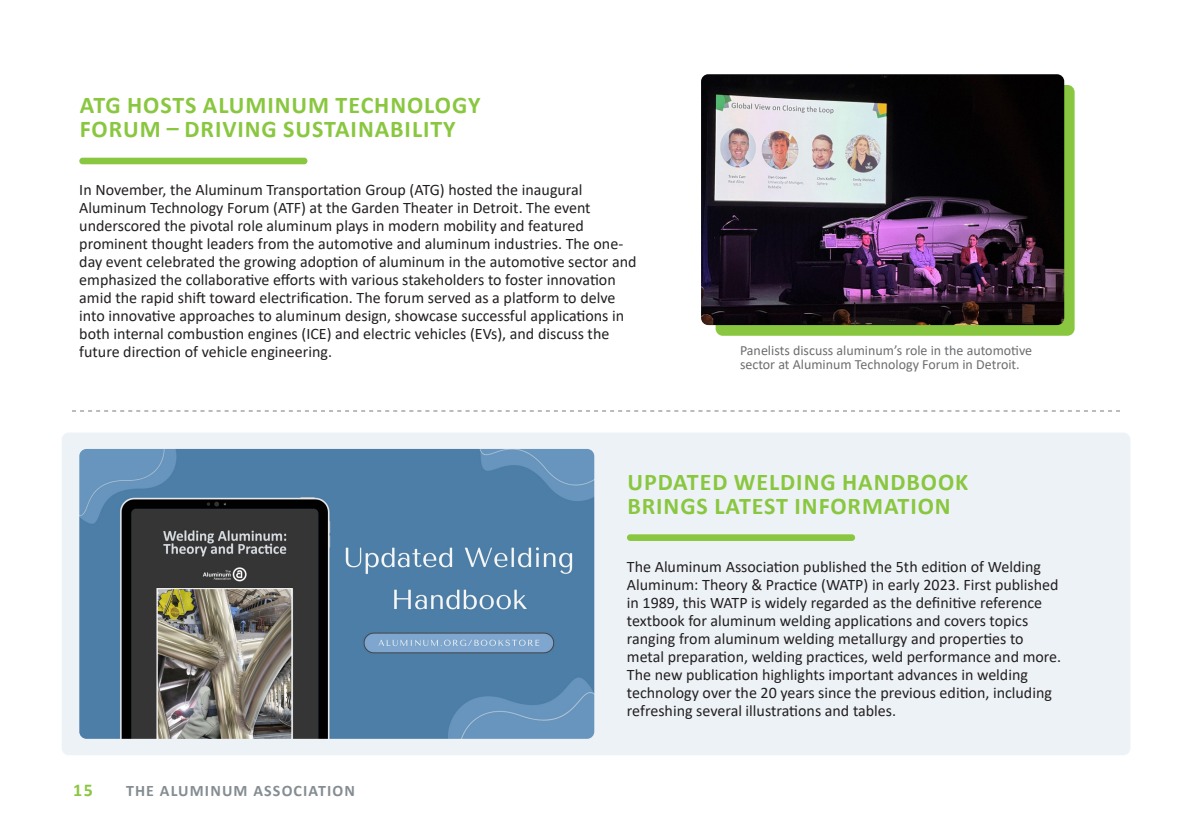
<style>
.page{position:relative;width:1191px;height:840px;background:#fff}
.page>*{position:absolute;margin:0;border:0;box-sizing:border-box;transform-origin:0 0}
.t1{font:700 24px/24px "Calibri";letter-spacing:.04em;color:#8ac740}
.t2{font:700 18px "Calibri";color:#8ac740}
.t3{font:16px/18px "Calibri";color:#231f20}
.t4{font:700 16px "Calibri";letter-spacing:.07em;color:#858d92}
.t5{font:14px/14px "Calibri";color:#6c6d70}
</style>
<div class="page">
<div style="left:715px;top:85px;width:359px;height:250px;background:#8ac740;border-radius:7px"></div>
<div style="left:62px;top:432px;width:1068px;height:322px;background:#edf2f6;border-radius:7px"></div>
<img style="left:79px;top:449px;width:515px;height:289px">
<img style="left:701px;top:74px;width:363px;height:251px">
<div style="left:79px;top:157px;width:228px;height:7px;background:#8ac740;border-radius:3px"></div>
<div style="left:627px;top:534px;width:228px;height:6px;background:#8ac740;border-radius:3px"></div>
<svg style="left:72px;top:410px;width:1048px;height:2px"></svg>
<p class="t1" style="left:80px;top:93px;width:402px">ATG HOSTS ALUMINUM TECHNOLOGY<br>FORUM – DRIVING SUSTAINABILITY</p>
<p class="t3" style="left:79px;top:180px;width:559px">In November, the Aluminum Transportation Group (ATG) hosted the inaugural Aluminum Technology Forum (ATF) at the Garden Theater in Detroit. The event underscored the pivotal role aluminum plays in modern mobility and featured prominent thought leaders from the automotive and aluminum industries. The one&shy;day event celebrated the growing adoption of aluminum in the automotive sector and emphasized the collaborative efforts with various stakeholders to foster innovation amid the rapid shift toward electrification. The forum served as a platform to delve into innovative approaches to aluminum design, showcase successful applications in both internal combustion engines (ICE) and electric vehicles (EVs), and discuss the future direction of vehicle engineering.</p>
<p class="t5" style="left:740px;top:343px;width:294px">Panelists discuss aluminum’s role in the automotive sector at Aluminum Technology Forum in Detroit.</p>
<p class="t1" style="left:627px;top:469px;width:342px">UPDATED WELDING HANDBOOK</p>
<p class="t1" style="left:627px;top:493px;width:325px">BRINGS LATEST INFORMATION</p>
<p class="t2" style="left:73px;top:776px;width:21px">15</p>
<p class="t4" style="left:126px;top:778px;width:230px">THE ALUMINUM ASSOCIATION</p>
<p class="t3" style="left:627px;top:556px;width:436px">The Aluminum Association published the 5th edition of Welding Aluminum: Theory &amp; Practice (WATP) in early 2023. First published in 1989, this WATP is widely regarded as the definitive reference textbook for aluminum welding applications and covers topics ranging from aluminum welding metallurgy and properties to metal preparation, welding practices, weld performance and more.<br>The new publication highlights important advances in welding technology over the 20 years since the previous edition, including refreshing several illustrations and tables.</p>
</div>
